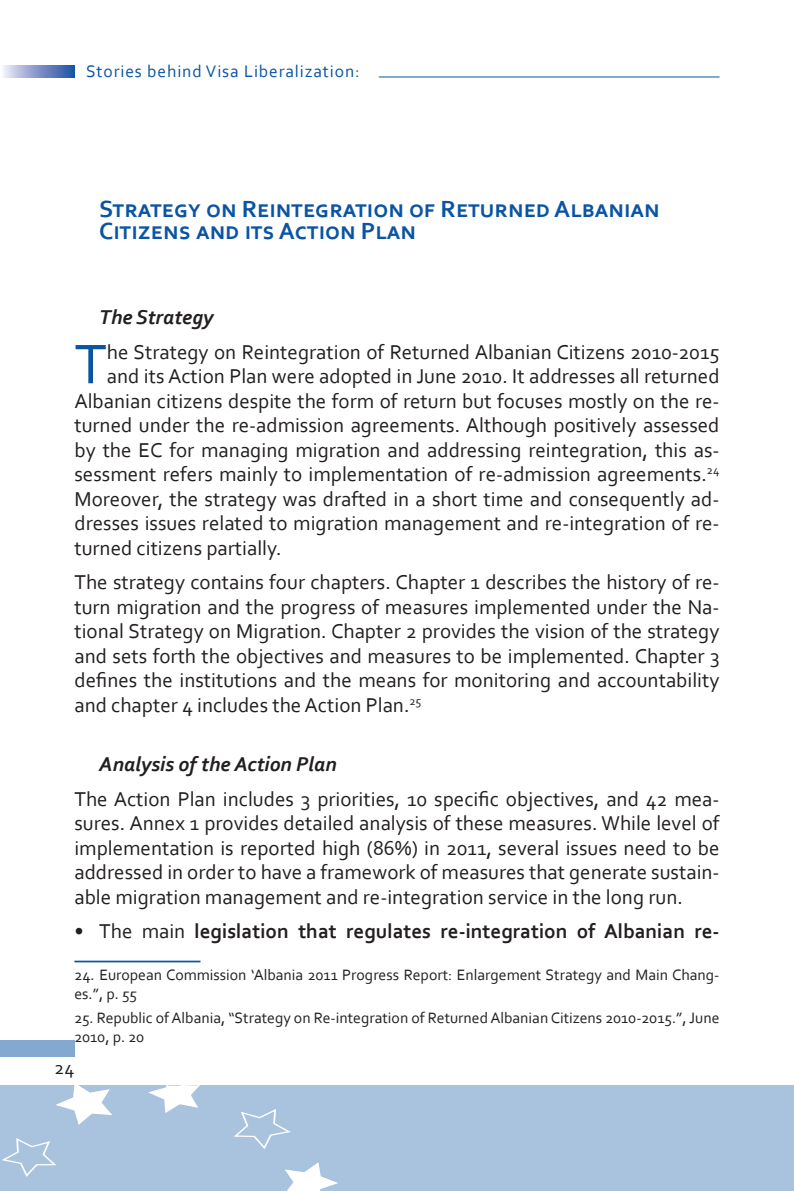
<style>
.page{position:relative;width:794px;height:1191px;background:#fff}
.page>*{position:absolute;margin:0;border:0;box-sizing:border-box;transform-origin:0 0}
.t1{font:58.45px "Corbel";color:#0a54a3}
.t2{font:700 24.5px/22.8px "Corbel";color:#0a54a3}
.t3{font:21px/24.5px "Corbel";color:#231f20;text-align:justify}
.t4{font:700 21px "Corbel";color:#231f20}
.t5{font:italic 700 21px "Corbel";color:#231f20}
.t6{font:19.25px "Corbel";color:#231f20}
.t7{font:17.5px "Corbel";letter-spacing:.05em;color:#0a54a3}
.t8{font:15.75px/18.9px "Corbel";color:#231f20}
.s1{font-weight:400}
</style>
<div class="page">
<div style="left:0;top:1085px;width:794px;height:105px;background:#a9c3de"></div>
<svg style="left:234px;top:1109px;width:57px;height:40px"></svg>
<svg style="left:2px;top:1138px;width:54px;height:39px"></svg>
<svg style="left:56px;top:1085px;width:56px;height:40px"></svg>
<svg style="left:148px;top:1085px;width:52px;height:28px"></svg>
<svg style="left:282px;top:1162px;width:58px;height:29px"></svg>
<div style="left:0;top:1039px;width:74px;height:17px;background:#84a9d1"></div>
<svg style="left:3px;top:65px;width:71px;height:12px"></svg>
<hr style="left:379px;top:77px;width:340px;height:1px;background:#0a54a3">
<hr style="left:74px;top:960px;width:126px;height:2px;background:#0a54a3">
<p class="t7" style="left:86px;top:60px;width:275px">Stories behind Visa Liberalization:</p>
<p class="t2" style="left:99px;top:197px;width:562px">Strategy on Reintegration of Returned Albanian<br>Citizens and its Action Plan</p>
<p class="t5" style="left:99px;top:304px;width:116px">The Strategy</p>
<h1 class="t1" style="left:74px;top:327px;width:34px">T</h1>
<p class="t3" style="left:107px;top:339px;width:614px">he Strategy on Reintegration of Returned Albanian Citizens 2010-2015</p>
<p class="t3" style="left:107px;top:363px;width:614px">and its Action Plan were adopted in June 2010. It addresses all returned</p>
<p class="t3" style="left:74px;top:388px;width:646px">Albanian citizens despite the form of return but focuses mostly on the re-</p>
<p class="t3" style="left:74px;top:412px;width:646px">turned under the re-admission agreements. Although positively assessed</p>
<p class="t3" style="left:74px;top:437px;width:646px">by the EC for managing migration and addressing reintegration, this as-</p>
<p class="t3" style="left:74px;top:461px;width:646px">sessment refers mainly to implementation of re-admission agreements.<sup>24</sup></p>
<p class="t3" style="left:74px;top:486px;width:646px">Moreover, the strategy was drafted in a short time and consequently ad-</p>
<p class="t3" style="left:74px;top:510px;width:646px">dresses issues related to migration management and re-integration of re-</p>
<p class="t3" style="left:74px;top:535px;width:209px">turned citizens partially.</p>
<p class="t3" style="left:74px;top:569px;width:646px">The strategy contains four chapters. Chapter 1 describes the history of re&shy;turn migration and the progress of measures implemented under the Na&shy;tional Strategy on Migration. Chapter 2 provides the vision of the strategy and sets forth the objectives and measures to be implemented. Chapter 3 defines the institutions and the means for monitoring and accountability and chapter 4 includes the Action Plan.<sup>25</sup></p>
<p class="t5" style="left:99px;top:751px;width:239px">Analysis of the Action Plan</p>
<p class="t3" style="left:74px;top:786px;width:646px">The Action Plan includes 3 priorities, 10 specific objectives, and 42 mea&shy;sures. Annex 1 provides detailed analysis of these measures. While level of implementation is reported high (86%) in 2011, several issues need to be addressed in order to have a framework of measures that generate sustain&shy;able migration management and re-integration service in the long run.</p>
<p class="t4" style="left:74px;top:918px;width:646px"><span class="s1">• The main</span> legislation that regulates re-integration of Albanian re-</p>
<p class="t8" style="left:74px;top:965px;width:646px">24. European Commission ‘Albania 2011 Progress Report: Enlargement Strategy and Main Chang&shy;es.”, p. 55</p>
<p class="t8" style="left:74px;top:1008px;width:646px">25. Republic of Albania, “Strategy on Re-integration of Returned Albanian Citizens 2010-2015.”, June<br>2010, p. 20</p>
<p class="t6" style="left:55px;top:1056px;width:21px">24</p>
</div>
